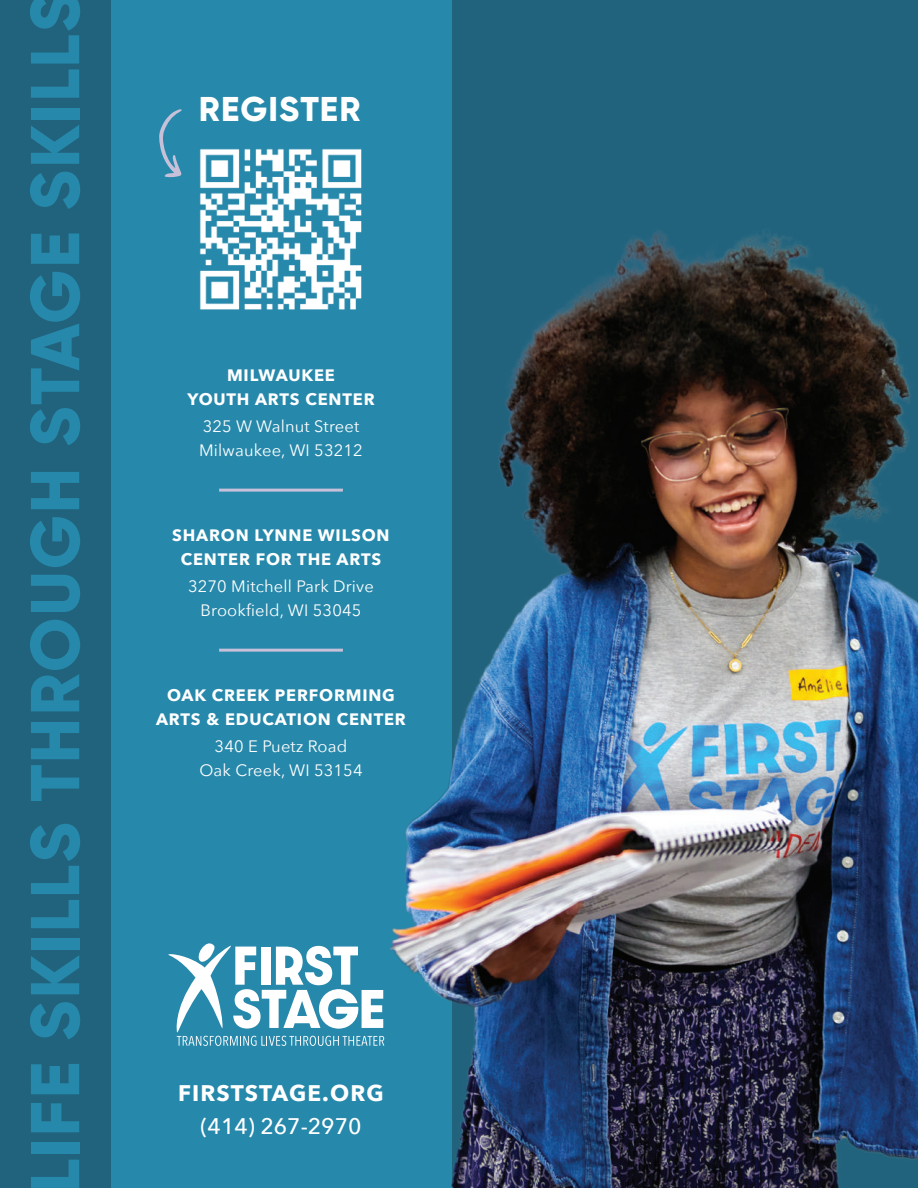
<style>
.page{position:relative;width:918px;height:1188px;background:#21637d}
.page>*{position:absolute;margin:0;border:0;box-sizing:border-box;transform-origin:0 0}
.t1{font:800 69px "Gilroy";letter-spacing:.025em;color:#2688aa}
.t2{font:800 34.35px "Gilroy";letter-spacing:.03em;color:#fff}
.t3{font:700 22.5px "Avenir Next";letter-spacing:.05em;color:#fff}
.t4{font:500 22.5px "Avenir Next";color:#fff}
.t5{font:16.5px/24px "Avenir Next";letter-spacing:.01em;color:#fff;text-align:center}
.t6{font:700 16.5px/24px "Avenir Next";letter-spacing:.05em;color:#fff;text-align:center}
</style>
<div class="page">
<div style="left:111px;top:0;width:340px;height:1188px;background:#2688aa"></div>
<hr style="left:219px;top:489px;width:124px;height:3px;background:#c6c0d8">
<hr style="left:219px;top:649px;width:124px;height:3px;background:#c6c0d8">
<svg style="left:168px;top:943px;width:185px;height:103px"></svg>
<svg style="left:159px;top:109px;width:23px;height:68px"></svg>
<img style="left:353px;top:188px;width:565px;height:1000px">
<img style="left:200px;top:148px;width:172px;height:172px">
<h1 class="t1" style="left:12px;top:1192px;width:1202px;rotate:-90deg">LIFE SKILLS THROUGH STAGE SKILLS</h1>
<h2 class="t2" style="left:199px;top:87px;width:163px">REGISTER</h2>
<p class="t6" style="left:187px;top:363px;width:189px">MILWAUKEE<br>YOUTH ARTS CENTER</p>
<p class="t5" style="left:199px;top:413px;width:165px;text-align:left">325 W Walnut Street<br>Milwaukee, WI 53212</p>
<p class="t6" style="left:172px;top:523px;width:219px">SHARON LYNNE WILSON<br>CENTER FOR THE ARTS</p>
<p class="t5" style="left:188px;top:573px;width:187px">3270 Mitchell Park Drive<br>Brookfield, WI 53045</p>
<p class="t6" style="left:156px;top:683px;width:251px">OAK CREEK PERFORMING<br>ARTS &amp; EDUCATION CENTER</p>
<p class="t5" style="left:199px;top:733px;width:165px">340 E Puetz Road<br>Oak Creek, WI 53154</p>
<h3 class="t3" style="left:178px;top:1074px;width:207px">FIRSTSTAGE.ORG</h3>
<h3 class="t4" style="left:201px;top:1107px;width:162px">(414) 267-2970</h3>
</div>
